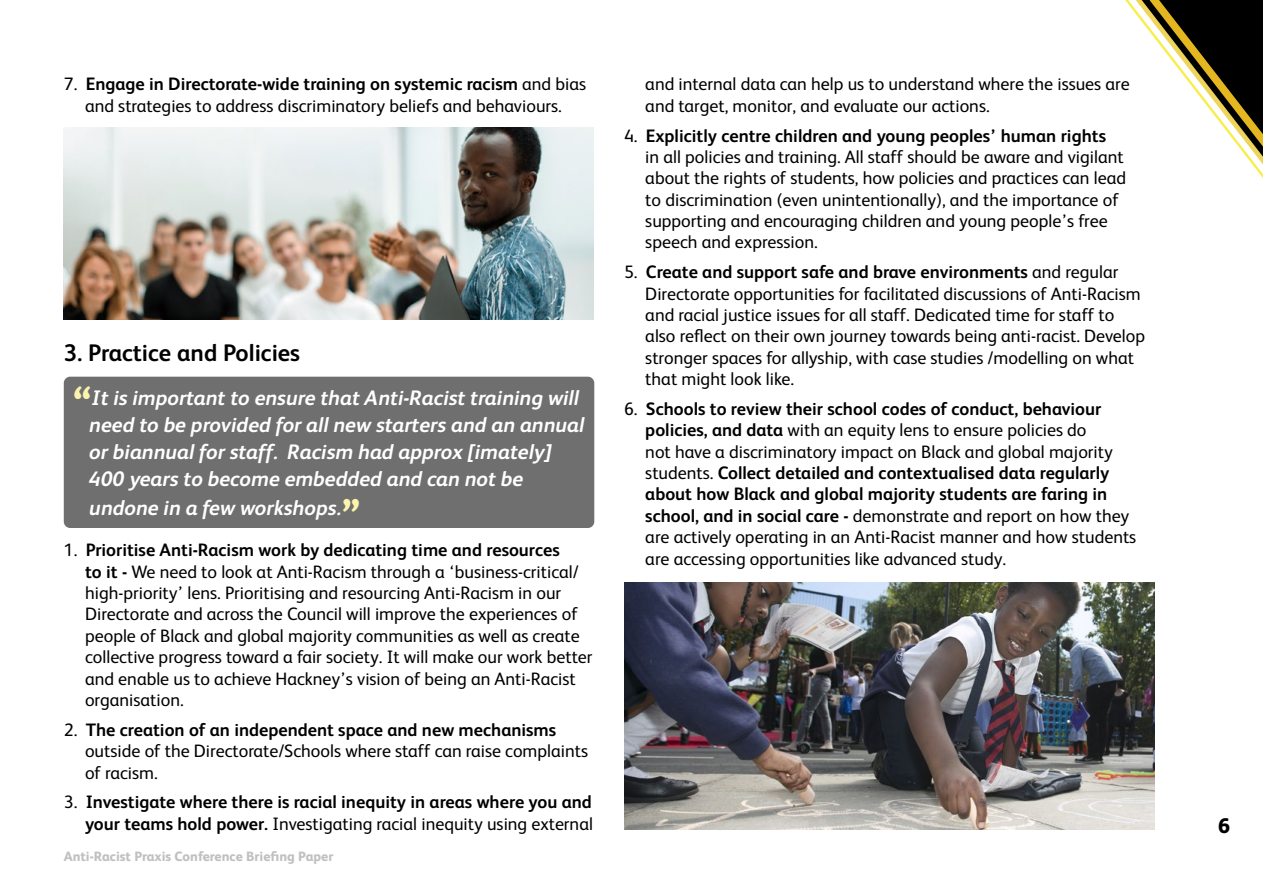
<style>
.page{position:relative;width:1263px;height:893px;background:#fff}
.page>*{position:absolute;margin:0;border:0;box-sizing:border-box;transform-origin:0 0}
.t1{font:700 24px "FS Albert";color:#000}
.t2{font:italic 700 21px/27.5px "FS Albert";color:#fff}
.t3{font:800 21px "FS Albert";color:#000}
.t4{font:18px/21.3px "FS Albert";color:#000}
.t5{font:700 18px/21.3px "FS Albert";color:#000;text-align:right}
.t6{font:800 13.5px "FS Albert";color:#c0c0c0}
.s1{font-weight:700}
.s2{font-weight:800;font-style:normal;font-size:42px;color:#fbf4ac}
.s3{font-weight:400}
</style>
<div class="page">
<svg style="left:1125px;top:0;width:138px;height:178px"></svg>
<div style="left:64px;top:377px;width:530px;height:151px;background:#6f6f6f;border-radius:6px"></div>
<img style="left:64px;top:128px;width:530px;height:192px">
<img style="left:624px;top:583px;width:530px;height:246px">
<p class="t4" style="left:64px;top:72px;width:524px;text-align:center">7. <span class="s1">Engage in Directorate-wide training on systemic racism</span> and bias and strategies to address discriminatory beliefs and behaviours.</p>
<h1 class="t1" style="left:64px;top:336px;width:238px">3. Practice and Policies</h1>
<p class="t2" style="left:89px;top:383px;width:497px;text-indent:-17px"><span class="s2">“</span>It is important to ensure that Anti-Racist training will need to be provided for all new starters and an annual or biannual for staff. Racism had approx [imately] 400 years to become embedded and can not be undone in a few workshops.<span class="s2">”</span></p>
<p class="t4" style="left:85px;top:539px;width:509px;text-indent:-21px">1. <span class="s1">Prioritise Anti-Racism work by dedicating time and resources<br>to it -</span> We need to look at Anti-Racism through a ‘business-critical/ high-priority’ lens. Prioritising and resourcing Anti-Racism in our Directorate and across the Council will improve the experiences of people of Black and global majority communities as well as create collective progress toward a fair society. It will make our work better and enable us to achieve Hackney’s vision of being an Anti-Racist organisation.</p>
<p class="t4" style="left:85px;top:718px;width:505px;text-indent:-21px">2. <span class="s1">The creation of an independent space and new mechanisms </span>outside of the Directorate/Schools where staff can raise complaints of racism.</p>
<p class="t5" style="left:64px;top:791px;width:531px"><span class="s3">3.</span> Investigate where there is racial inequity in areas where you and your teams hold power. <span class="s3">Investigating racial inequity using external</span></p>
<p class="t6" style="left:64px;top:846px;width:271px">Anti-Racist Praxis Conference Briefing Paper</p>
<p class="t4" style="left:645px;top:73px;width:486px">and internal data can help us to understand where the issues are and target, monitor, and evaluate our actions.</p>
<p class="t4" style="left:645px;top:124px;width:482px;text-indent:-21px">4. <span class="s1">Explicitly centre children and young peoples’ human rights<br></span>in all policies and training. All staff should be aware and vigilant about the rights of students, how policies and practices can lead to discrimination (even unintentionally), and the importance of supporting and encouraging children and young people’s free speech and expression.</p>
<p class="t4" style="left:645px;top:261px;width:501px;text-indent:-21px">5. <span class="s1">Create and support safe and brave environments</span> and regular Directorate opportunities for facilitated discussions of Anti-Racism and racial justice issues for all staff. Dedicated time for staff to also reflect on their own journey towards being anti-racist. Develop stronger spaces for allyship, with case studies /modelling on what that might look like.</p>
<p class="t4" style="left:645px;top:397px;width:492px;text-indent:-21px">6. <span class="s1">Schools to review their school codes of conduct, behaviour policies, and data</span> with an equity lens to ensure policies do<br>not have a discriminatory impact on Black and global majority students. <span class="s1">Collect detailed and contextualised data regularly about how Black and global majority students are faring in school, and in social care -</span> demonstrate and report on how they are actively operating in an Anti-Racist manner and how students are accessing opportunities like advanced study.</p>
<p class="t3" style="left:1218px;top:810px;width:13px">6</p>
</div>
